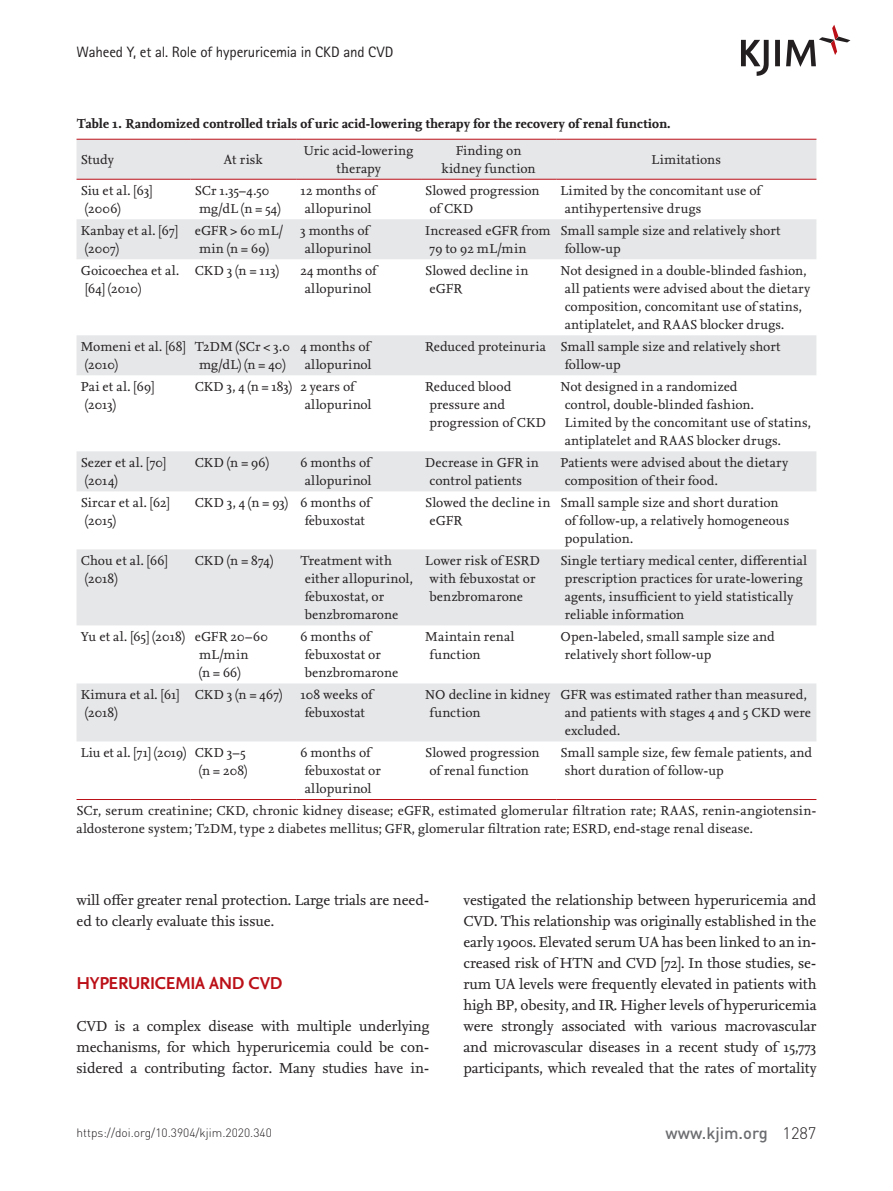
<style>
.page{position:relative;width:893px;height:1191px;background:#fff}
.page>*{position:absolute;margin:0;border:0;box-sizing:border-box;transform-origin:0 0}
.제목1_사본{font:700 18px "Nexus Sans";letter-spacing:-.02em;color:#bb1018}
.t1{font:500 16.5px "DIN Pro";color:#6c6d70}
.t2{font:300 16.5px "DIN Pro";color:#231f20}
.본문첫단락{font:15px/21px "Nexus Serif";letter-spacing:-.01em;color:#231f20;text-align:justify}
.들였쓰기_본문{font:15px/21px "Nexus Serif";letter-spacing:-.01em;color:#231f20}
.t3{font:15px "Rotis Sans Serif Std";letter-spacing:-.01em;color:#231f20}
.테이블_사본{font:13.5px/18px "Nexus Serif";color:#231f20}
.테이블{font:13.5px/18px "Nexus Serif";letter-spacing:.01em;color:#231f20;text-align:center}
.테이블제목{font:700 13.5px "Nexus Serif";color:#231f20}
.테이블_사본-2{font:13.5px/18px "Nexus Serif";letter-spacing:.02em;color:#231f20}
.테이블_사본-3{font:13.5px/18px "Nexus Serif";letter-spacing:.025em;color:#231f20}
.t4{font:300 12px "DIN Pro";color:#231f20}
</style>
<div class="page">
<svg style="left:741px;top:25px;width:109px;height:51px"></svg>
<svg style="left:77px;top:140px;width:739px;height:601px"></svg>
<hr style="left:77px;top:139px;width:113px;height:1px;background:#bb1018">
<hr style="left:190px;top:139px;width:106px;height:1px;background:#bb1018">
<hr style="left:296px;top:139px;width:125px;height:1px;background:#bb1018">
<hr style="left:421px;top:139px;width:135px;height:1px;background:#bb1018">
<hr style="left:556px;top:139px;width:260px;height:1px;background:#bb1018">
<hr style="left:77px;top:179px;width:113px;height:1px;background:#bb1018">
<hr style="left:190px;top:179px;width:106px;height:1px;background:#bb1018">
<hr style="left:296px;top:179px;width:125px;height:1px;background:#bb1018">
<hr style="left:421px;top:179px;width:135px;height:1px;background:#bb1018">
<hr style="left:556px;top:179px;width:260px;height:1px;background:#bb1018">
<hr style="left:77px;top:799px;width:113px;height:1px;background:#bb1018">
<hr style="left:190px;top:799px;width:106px;height:1px;background:#bb1018">
<hr style="left:296px;top:799px;width:125px;height:1px;background:#bb1018">
<hr style="left:421px;top:799px;width:135px;height:1px;background:#bb1018">
<hr style="left:556px;top:799px;width:260px;height:1px;background:#bb1018">
<p class="t3" style="left:77px;top:43px;width:318px">Waheed Y, et al. Role of hyperuricemia in CKD and CVD</p>
<p class="테이블제목" style="left:77px;top:115px;width:596px">Table 1. Randomized controlled trials of uric acid-lowering therapy for the recovery of renal function.</p>
<p class="테이블" style="left:81px;top:150px;width:35px">Study</p>
<p class="테이블" style="left:224px;top:150px;width:40px">At risk</p>
<p class="테이블" style="left:304px;top:141px;width:111px">Uric acid-lowering therapy</p>
<p class="테이블" style="left:442px;top:141px;width:96px">Finding on kidney function</p>
<p class="테이블" style="left:652px;top:150px;width:71px">Limitations</p>
<p class="테이블_사본" style="left:85px;top:181px;width:69px;text-indent:-4px">Siu et al. [63] (2006)</p>
<p class="테이블_사본" style="left:199px;top:181px;width:83px;text-indent:-4px">SCr 1.35–4.50 mg/dL (n = 54)</p>
<p class="테이블_사본" style="left:300px;top:181px;width:77px;text-align:center">12 months of allopurinol</p>
<p class="테이블_사본" style="left:429px;top:181px;width:112px;text-indent:-4px">Slowed progression of CKD</p>
<p class="테이블_사본" style="left:565px;top:181px;width:198px;text-indent:-4px">Limited by the concomitant use of antihypertensive drugs</p>
<p class="테이블_사본-2" style="left:85px;top:221px;width:95px;text-indent:-4px">Kanbay et al. [67] (2007)</p>
<p class="테이블_사본-3" style="left:199px;top:221px;width:85px;text-indent:-4px">eGFR &gt; 60 mL/ min (n = 69)</p>
<p class="테이블_사본" style="left:300px;top:221px;width:73px;text-align:center">3 months of allopurinol</p>
<p class="테이블_사본" style="left:429px;top:221px;width:123px;text-indent:-4px">Increased eGFR from<br>79 to 92 mL/min</p>
<p class="테이블_사본" style="left:565px;top:221px;width:217px;text-indent:-4px">Small sample size and relatively short follow-up</p>
<p class="테이블_사본" style="left:85px;top:261px;width:96px;text-indent:-4px">Goicoechea et al. [64] (2010)</p>
<p class="테이블_사본" style="left:195px;top:261px;width:86px">CKD 3 (n = 113)</p>
<p class="테이블_사본" style="left:300px;top:261px;width:78px;text-align:center">24 months of allopurinol</p>
<p class="테이블_사본" style="left:429px;top:261px;width:100px;text-indent:-4px">Slowed decline in eGFR</p>
<p class="테이블_사본" style="left:565px;top:261px;width:247px;text-indent:-4px">Not designed in a double-blinded fashion, all patients were advised about the dietary composition, concomitant use of statins, antiplatelet, and RAAS blocker drugs.</p>
<p class="테이블_사본" style="left:85px;top:337px;width:102px;text-indent:-4px">Momeni et al. [68] (2010)</p>
<p class="테이블_사본" style="left:195px;top:337px;width:97px;text-align:center">T2DM (SCr &lt; 3.0 mg/dL) (n = 40)</p>
<p class="테이블_사본" style="left:300px;top:337px;width:73px;text-align:center">4 months of allopurinol</p>
<p class="테이블_사본" style="left:425px;top:337px;width:122px">Reduced proteinuria</p>
<p class="테이블_사본" style="left:565px;top:337px;width:217px;text-indent:-4px">Small sample size and relatively short follow-up</p>
<p class="테이블_사본" style="left:85px;top:377px;width:71px;text-indent:-4px">Pai et al. [69] (2013)</p>
<p class="테이블_사본" style="left:195px;top:377px;width:99px">CKD 3, 4 (n = 183)</p>
<p class="테이블_사본" style="left:305px;top:377px;width:68px;text-indent:-4px">2 years of allopurinol</p>
<p class="테이블_사본" style="left:429px;top:377px;width:118px;text-indent:-4px">Reduced blood pressure and progression of CKD</p>
<p class="테이블_사본" style="left:565px;top:377px;width:248px;text-indent:-4px">Not designed in a randomized<br>control, double‑blinded fashion.<br>Limited by the concomitant use of statins, antiplatelet and RAAS blocker drugs.</p>
<p class="테이블_사본" style="left:85px;top:453px;width:83px;text-indent:-4px">Sezer et al. [70] (2014)</p>
<p class="테이블_사본" style="left:195px;top:453px;width:76px">CKD (n = 96)</p>
<p class="테이블_사본" style="left:300px;top:453px;width:73px;text-align:center">6 months of allopurinol</p>
<p class="테이블_사본" style="left:429px;top:453px;width:111px;text-indent:-4px">Decrease in GFR in control patients</p>
<p class="테이블_사본" style="left:565px;top:453px;width:225px;text-indent:-4px">Patients were advised about the dietary composition of their food.</p>
<p class="테이블_사본" style="left:85px;top:493px;width:86px;text-indent:-4px">Sircar et al. [62] (2015)</p>
<p class="테이블_사본" style="left:195px;top:493px;width:95px">CKD 3, 4 (n = 93)</p>
<p class="테이블_사본" style="left:300px;top:493px;width:72px;text-align:center">6 months of febuxostat</p>
<p class="테이블_사본" style="left:429px;top:493px;width:122px;text-indent:-4px">Slowed the decline in eGFR</p>
<p class="테이블_사본" style="left:565px;top:493px;width:226px;text-indent:-4px">Small sample size and short duration of follow-up, a relatively homogeneous population.</p>
<p class="테이블_사본" style="left:85px;top:551px;width:84px;text-indent:-4px">Chou et al. [66] (2018)</p>
<p class="테이블_사본" style="left:195px;top:551px;width:80px">CKD (n = 874)</p>
<p class="테이블_사본" style="left:305px;top:551px;width:110px;text-indent:-4px">Treatment with either allopurinol, febuxostat, or benzbromarone</p>
<p class="테이블_사본" style="left:429px;top:551px;width:112px;text-indent:-4px">Lower risk of ESRD with febuxostat or benzbromarone</p>
<p class="테이블_사본" style="left:565px;top:551px;width:244px;text-indent:-4px">Single tertiary medical center, differential prescription practices for urate-lowering agents, insufficient to yield statistically reliable information</p>
<p class="테이블_사본" style="left:81px;top:627px;width:106px">Yu et al. [65] (2018)</p>
<p class="테이블_사본-2" style="left:199px;top:627px;width:70px;text-indent:-4px">eGFR 20–60 mL/min<br>(n = 66)</p>
<p class="테이블_사본" style="left:305px;top:627px;width:95px;text-indent:-4px">6 months of febuxostat or benzbromarone</p>
<p class="테이블_사본-2" style="left:429px;top:627px;width:87px;text-indent:-4px">Maintain renal function</p>
<p class="테이블_사본" style="left:565px;top:627px;width:212px;text-indent:-4px">Open-labeled, small sample size and relatively short follow-up</p>
<p class="테이블_사본" style="left:85px;top:685px;width:96px;text-indent:-4px">Kimura et al. [61] (2018)</p>
<p class="테이블_사본" style="left:195px;top:685px;width:89px">CKD 3 (n = 467)</p>
<p class="테이블_사본" style="left:300px;top:685px;width:74px;text-align:center">108 weeks of febuxostat</p>
<p class="테이블_사본" style="left:429px;top:685px;width:122px;text-indent:-4px">NO decline in kidney function</p>
<p class="테이블_사본" style="left:565px;top:685px;width:248px;text-indent:-4px">GFR was estimated rather than measured, and patients with stages 4 and 5 CKD were excluded.</p>
<p class="테이블_사본" style="left:81px;top:743px;width:107px">Liu et al. [71] (2019)</p>
<p class="테이블_사본" style="left:195px;top:743px;width:54px;text-align:center">CKD 3–5 (n = 208)</p>
<p class="테이블_사본" style="left:305px;top:743px;width:78px;text-indent:-4px">6 months of febuxostat or allopurinol</p>
<p class="테이블_사본" style="left:425px;top:743px;width:116px;text-align:center">Slowed progression of renal function</p>
<p class="테이블_사본" style="left:565px;top:743px;width:249px;text-indent:-4px">Small sample size, few female patients, and short duration of follow-up</p>
<p class="테이블" style="left:77px;top:801px;width:741px;text-align:left">SCr, serum creatinine; CKD, chronic kidney disease; eGFR, estimated glomerular filtration rate; RAAS, renin-angiotensin&shy;aldosterone system; T2DM, type 2 diabetes mellitus; GFR, glomerular filtration rate; ESRD, end-stage renal disease.</p>
<p class="들였쓰기_본문" style="left:77px;top:889px;width:354px">will offer greater renal protection. Large trials are need&shy;ed to clearly evaluate this issue.</p>
<p class="제목1_사본" style="left:77px;top:971px;width:207px">HYPERURICEMIA AND CVD</p>
<p class="본문첫단락" style="left:77px;top:1015px;width:354px">CVD is a complex disease with multiple underlying mechanisms, for which hyperuricemia could be con&shy;sidered a contributing factor. Many studies have in-</p>
<p class="본문첫단락" style="left:463px;top:889px;width:354px">vestigated the relationship between hyperuricemia and CVD. This relationship was originally established in the early 1900s. Elevated serum UA has been linked to an in&shy;creased risk of HTN and CVD [72]. In those studies, se&shy;rum UA levels were frequently elevated in patients with high BP, obesity, and IR. Higher levels of hyperuricemia were strongly associated with various macrovascular and microvascular diseases in a recent study of 15,773 participants, which revealed that the rates of mortality</p>
<p class="t4" style="left:77px;top:1124px;width:197px">https://doi.org/10.3904/kjim.2020.340</p>
<p class="t1" style="left:666px;top:1121px;width:104px">www.kjim.org</p>
<p class="t2" style="left:782px;top:1121px;width:35px">1287</p>
</div>
